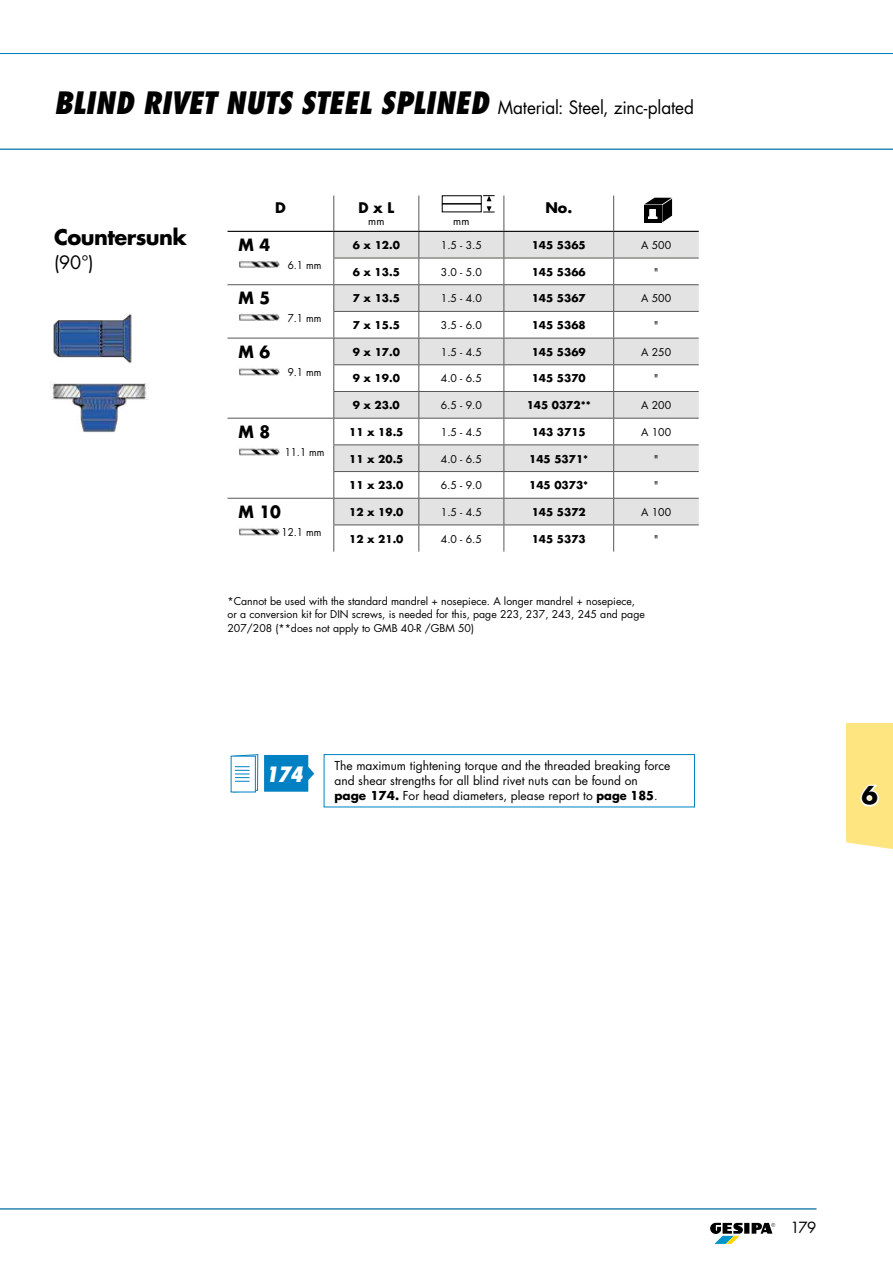
<style>
.page{position:relative;width:893px;height:1263px;background:#fff}
.page>*{position:absolute;margin:0;border:0;box-sizing:border-box;transform-origin:0 0}
.t1{font:italic 800 condensed 30px "Futura Std";color:#000}
.t2{font:700 24px "Futura Std";color:#000}
.t3{font:700 21px "Futura Std";letter-spacing:-.025em;color:#000}
.t4{font:italic 800 condensed 20.55px "Futura Std";color:#fff}
.t5{font:18px "Futura Std";color:#000}
.t6{font:700 16.5px "Futura Std";color:#000;scale:.95 1}
.t7{font:15px "Futura Std";color:#000}
.t8{font:700 14.25px "Futura Std";color:#000}
.t9{font:700 14.25px "Futura Std";color:#000;scale:.95 1}
.t10{font:12px/15px "Futura Std";color:#000}
.t11{font:10.5px/13.5px "Futura Std";color:#000}
.t12{font:700 10.5px "Futura Std";color:#000}
.t13{font:10.5px "Futura Std";color:#000;scale:.95 1}
.s1{font-weight:400;font-style:normal;font-stretch:normal;font-size:18px}
.s2{font-weight:700}
</style>
<div class="page">
<svg style="left:710px;top:1223px;width:65px;height:21px"></svg>
<hr style="left:0;top:53px;width:893px;height:1px;background:#0081c3">
<hr style="left:0;top:149px;width:893px;height:1px;background:#0081c3">
<hr style="left:0;top:1208px;width:816px;height:1px;background:#0081c3">
<img style="left:53px;top:313px;width:79px;height:51px">
<img style="left:51px;top:382px;width:98px;height:50px">
<svg style="left:644px;top:198px;width:28px;height:24px"></svg>
<svg style="left:483px;top:195px;width:12px;height:18px"></svg>
<div style="left:442px;top:196px;width:39px;height:8px;border:1px solid #000"></div>
<img style="left:239px;top:260px;width:40px;height:8px">
<img style="left:239px;top:313px;width:40px;height:25px">
<img style="left:239px;top:368px;width:40px;height:8px">
<img style="left:239px;top:448px;width:40px;height:8px">
<img style="left:239px;top:528px;width:40px;height:8px">
<svg style="left:233px;top:754px;width:81px;height:39px"></svg>
<div style="left:324px;top:754px;width:371px;height:53px;border:1px solid #0081c3"></div>
<svg style="left:614px;top:232px;width:85px;height:292px;fill:#e4e3e3"></svg>
<hr style="left:333px;top:196px;width:1px;height:35px;background:#575756">
<hr style="left:418px;top:196px;width:1px;height:35px;background:#575756">
<hr style="left:503px;top:196px;width:1px;height:35px;background:#575756">
<hr style="left:613px;top:196px;width:1px;height:35px;background:#575756">
<hr style="left:614px;top:258px;width:85px;height:1px;background:#575756">
<hr style="left:227px;top:284px;width:107px;height:1px;background:#575756">
<hr style="left:614px;top:284px;width:85px;height:1px;background:#575756">
<hr style="left:614px;top:311px;width:85px;height:1px;background:#575756">
<hr style="left:227px;top:338px;width:107px;height:1px;background:#575756">
<hr style="left:614px;top:338px;width:85px;height:1px;background:#575756">
<hr style="left:614px;top:364px;width:85px;height:1px;background:#575756">
<hr style="left:614px;top:391px;width:85px;height:1px;background:#575756">
<hr style="left:227px;top:418px;width:107px;height:1px;background:#575756">
<hr style="left:614px;top:418px;width:85px;height:1px;background:#575756">
<hr style="left:614px;top:444px;width:85px;height:1px;background:#575756">
<hr style="left:614px;top:471px;width:85px;height:1px;background:#575756">
<hr style="left:227px;top:498px;width:107px;height:1px;background:#575756">
<hr style="left:614px;top:498px;width:85px;height:1px;background:#575756">
<hr style="left:614px;top:524px;width:85px;height:1px;background:#575756">
<svg style="left:333px;top:232px;width:281px;height:320px"></svg>
<hr style="left:227px;top:231px;width:107px;height:1px;background:#000">
<hr style="left:334px;top:231px;width:85px;height:1px;background:#000">
<hr style="left:419px;top:231px;width:85px;height:1px;background:#000">
<hr style="left:504px;top:231px;width:110px;height:1px;background:#000">
<hr style="left:614px;top:231px;width:85px;height:1px;background:#000">
<div style="left:846px;top:731px;width:47px;height:107px;background:#ffe57f"></div>
<svg style="left:860px;top:784px;width:19px;height:23px"></svg>
<svg style="left:846px;top:838px;width:47px;height:11px"></svg>
<div style="left:846px;top:723px;width:47px;height:9px;background:#ffe57f"></div>
<h1 class="t1" style="left:54px;top:90px;width:641px">BLIND RIVET NUTS STEEL SPLINED <span class="s1">Material: Steel, zinc-plated</span></h1>
<h3 class="t3" style="left:54px;top:228px;width:135px">Countersunk</h3>
<h3 class="t5" style="left:54px;top:254px;width:41px">(90°)</h3>
<h3 class="t8" style="left:275px;top:201px;width:12px">D</h3>
<h3 class="t9" style="left:358px;top:201px;width:39px">D x L</h3>
<p class="t11" style="left:368px;top:216px;width:18px">mm</p>
<p class="t11" style="left:453px;top:216px;width:18px">mm</p>
<h3 class="t8" style="left:545px;top:201px;width:28px">No.</h3>
<h3 class="t6" style="left:239px;top:237px;width:35px">M 4</h3>
<h3 class="t6" style="left:239px;top:290px;width:35px">M 5</h3>
<h3 class="t6" style="left:239px;top:344px;width:35px">M 6</h3>
<p class="t13" style="left:288px;top:260px;width:37px">6.1 mm</p>
<p class="t13" style="left:288px;top:314px;width:37px">7.1 mm</p>
<p class="t13" style="left:288px;top:367px;width:37px">9.1 mm</p>
<h3 class="t6" style="left:239px;top:424px;width:35px">M 8</h3>
<p class="t13" style="left:285px;top:447px;width:44px">11.1 mm</p>
<h3 class="t6" style="left:239px;top:504px;width:46px">M 10</h3>
<p class="t13" style="left:282px;top:527px;width:43px">12.1 mm</p>
<p class="t12" style="left:353px;top:240px;width:49px">6 x 12.0</p>
<p class="t11" style="left:441px;top:239px;width:42px">1.5 - 3.5</p>
<p class="t12" style="left:532px;top:240px;width:56px">145 5365</p>
<p class="t11" style="left:641px;top:239px;width:31px">A 500</p>
<p class="t12" style="left:353px;top:267px;width:49px">6 x 13.5</p>
<p class="t11" style="left:441px;top:266px;width:42px">3.0 - 5.0</p>
<p class="t12" style="left:532px;top:267px;width:56px">145 5366</p>
<p class="t11" style="left:654px;top:266px;width:6px">"</p>
<p class="t12" style="left:353px;top:294px;width:49px">7 x 13.5</p>
<p class="t11" style="left:441px;top:293px;width:42px">1.5 - 4.0</p>
<p class="t12" style="left:532px;top:294px;width:56px">145 5367</p>
<p class="t11" style="left:641px;top:293px;width:31px">A 500</p>
<p class="t12" style="left:353px;top:320px;width:49px">7 x 15.5</p>
<p class="t11" style="left:441px;top:319px;width:42px">3.5 - 6.0</p>
<p class="t12" style="left:532px;top:320px;width:56px">145 5368</p>
<p class="t11" style="left:654px;top:319px;width:6px">"</p>
<p class="t12" style="left:353px;top:347px;width:49px">9 x 17.0</p>
<p class="t11" style="left:441px;top:346px;width:42px">1.5 - 4.5</p>
<p class="t12" style="left:532px;top:347px;width:56px">145 5369</p>
<p class="t11" style="left:641px;top:346px;width:31px">A 250</p>
<p class="t12" style="left:353px;top:374px;width:49px">9 x 19.0</p>
<p class="t11" style="left:441px;top:373px;width:42px">4.0 - 6.5</p>
<p class="t12" style="left:532px;top:374px;width:56px">145 5370</p>
<p class="t11" style="left:654px;top:373px;width:6px">"</p>
<p class="t12" style="left:353px;top:400px;width:49px">9 x 23.0</p>
<p class="t11" style="left:441px;top:399px;width:42px">6.5 - 9.0</p>
<p class="t12" style="left:527px;top:400px;width:66px">145 0372**</p>
<p class="t11" style="left:641px;top:399px;width:31px">A 200</p>
<p class="t12" style="left:349px;top:427px;width:56px">11 x 18.5</p>
<p class="t11" style="left:441px;top:426px;width:42px">1.5 - 4.5</p>
<p class="t12" style="left:532px;top:427px;width:56px">143 3715</p>
<p class="t11" style="left:641px;top:426px;width:31px">A 100</p>
<p class="t12" style="left:349px;top:454px;width:56px">11 x 20.5</p>
<p class="t11" style="left:441px;top:453px;width:42px">4.0 - 6.5</p>
<p class="t12" style="left:529px;top:454px;width:61px">145 5371*</p>
<p class="t11" style="left:654px;top:453px;width:6px">"</p>
<p class="t12" style="left:349px;top:480px;width:56px">11 x 23.0</p>
<p class="t11" style="left:441px;top:479px;width:42px">6.5 - 9.0</p>
<p class="t12" style="left:529px;top:480px;width:61px">145 0373*</p>
<p class="t11" style="left:654px;top:479px;width:6px">"</p>
<p class="t12" style="left:349px;top:507px;width:56px">12 x 19.0</p>
<p class="t11" style="left:441px;top:506px;width:42px">1.5 - 4.5</p>
<p class="t12" style="left:532px;top:507px;width:56px">145 5372</p>
<p class="t11" style="left:641px;top:506px;width:31px">A 100</p>
<p class="t12" style="left:349px;top:534px;width:56px">12 x 21.0</p>
<p class="t11" style="left:441px;top:533px;width:42px">4.0 - 6.5</p>
<p class="t12" style="left:532px;top:534px;width:56px">145 5373</p>
<p class="t11" style="left:654px;top:533px;width:6px">"</p>
<p class="t11" style="left:227px;top:595px;width:419px">*Cannot be used with the standard mandrel + nosepiece. A longer mandrel + nosepiece, or a conversion kit for DIN screws, is needed for this, page 223, 237, 243, 245 and page<br>207/208 (**does not apply to GMB 40-R /GBM 50)</p>
<h3 class="t4" style="left:231px;top:765px;width:73px"><sup>20</sup> 174</h3>
<p class="t10" style="left:334px;top:759px;width:338px">The maximum tightening torque and the threaded breaking force and shear strengths for all blind rivet nuts can be found on <span class="s2">page 174.</span> For head diameters, please report to <span class="s2">page 185</span>.</p>
<h2 class="t2" style="left:861px;top:784px;width:18px">6</h2>
<h3 class="t7" style="left:791px;top:1220px;width:27px">179</h3>
</div>
